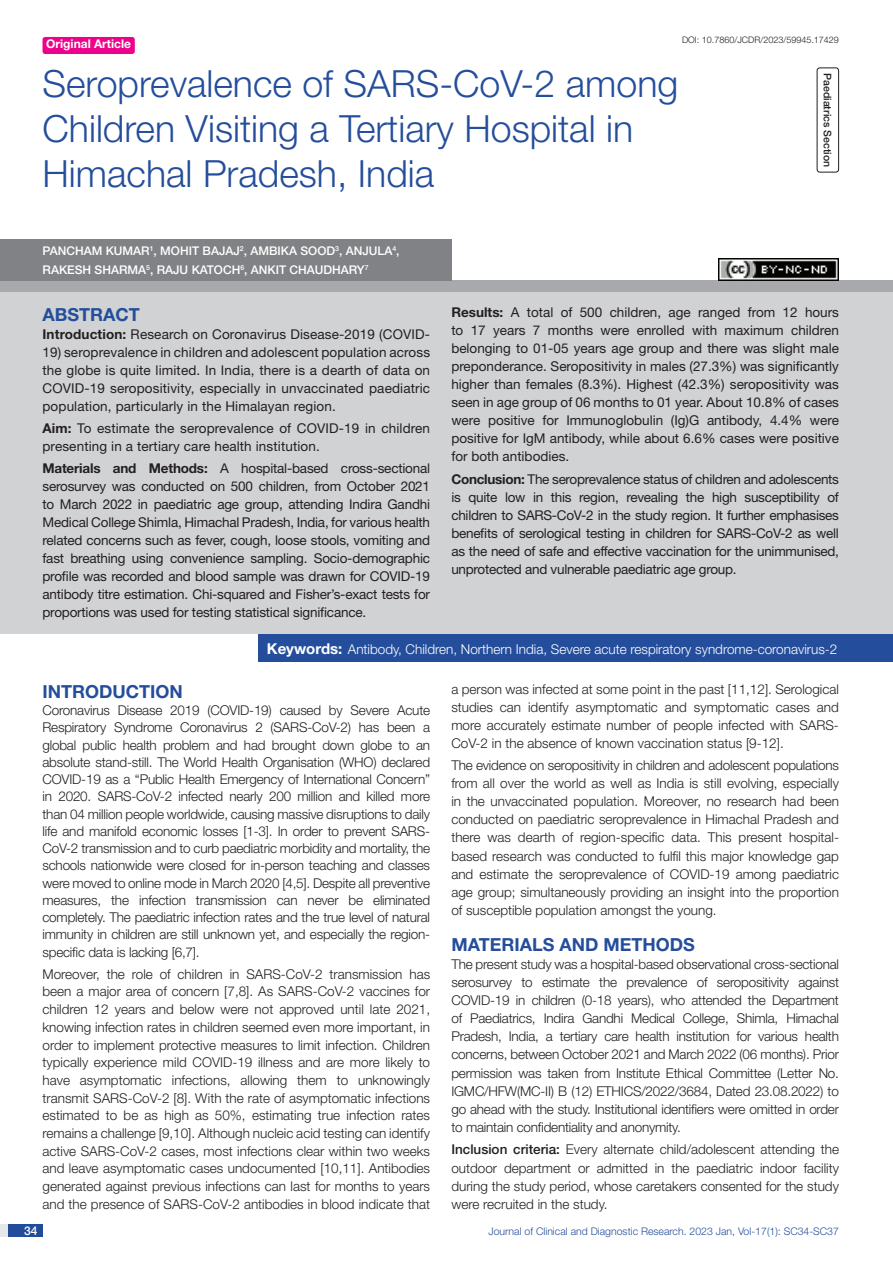
<style>
.page{position:relative;width:893px;height:1263px;background:#fff}
.page>*{position:absolute;margin:0;border:0;box-sizing:border-box;transform-origin:0 0}
.t1{font:300 37.5px/45px "Helvetica Neue";color:#244e9b}
.Heading{font:700 18px "Helvetica Neue";color:#244e9b}
.Abstract_head{font:700 18px "Helvetica Neue";color:#244e9b}
.Body_text{font:300 13.5px/18.1px "Helvetica Neue";color:#231f20;text-align:justify}
.Abstract_Text{font:13.5px/18px "Helvetica Neue";letter-spacing:.01em;color:#231f20;text-align:justify}
.Key_words{font:300 13.5px "Helvetica Neue";color:#fff}
.Author{font:500 12px/18.8px "Helvetica Neue";color:#fff}
.t2{font:700 12px "Helvetica Neue";color:#fff}
.t3{font:300 10.5px "Helvetica Neue";color:#244e9b}
.section{font:500 10.5px "Helvetica Neue";color:#231f20}
.DOI{font:300 9px "Helvetica Neue";color:#231f20}
.s1{font-weight:700}
.s2{font-weight:700;font-size:15px}
.s3{font-weight:500}
</style>
<div class="page">
<div style="left:0;top:1224px;width:43px;height:13px;background:#e6e7e9"></div>
<div style="left:8px;top:1224px;width:35px;height:13px;background:#214c99"></div>
<div style="left:43px;top:37px;width:92px;height:17px;background:#ed028c;border-radius:3px"></div>
<div style="left:817px;top:67px;width:22px;height:105px;border:1px solid #231f20;border-radius:3px"></div>
<div style="left:0;top:281px;width:893px;height:12px;background:#a8a9ad"></div>
<div style="left:0;top:239px;width:451px;height:42px;background:#808285"></div>
<div style="left:0;top:293px;width:893px;height:341px;background:#d1d2d4"></div>
<div style="left:259px;top:634px;width:634px;height:28px;background:#244e9b"></div>
<img style="left:719px;top:258px;width:120px;height:23px">
<p class="t2" style="left:46px;top:37px;width:87px">Original Article</p>
<p class="DOI" style="left:682px;top:35px;width:158px">DOI: 10.7860/JCDR/2023/59945.17429</p>
<p class="t1" style="left:43px;top:60px;width:637px">Seroprevalence of SARS-CoV-2 among<br>Children Visiting a Tertiary Hospital in<br>Himachal Pradesh, India</p>
<p class="Author" style="left:43px;top:241px;width:358px">PANCHAM KUMAR<sup>1</sup>, MOHIT BAJAJ<sup>2</sup>, AMBIKA SOOD<sup>3</sup>, ANJULA<sup>4</sup>,<br>RAKESH SHARMA<sup>5</sup>, RAJU KATOCH<sup>6</sup>, ANKIT CHAUDHARY<sup>7</sup></p>
<p class="section" style="left:834px;top:73px;width:95px;rotate:90deg">PAEDIATRICS SECTION</p>
<p class="Abstract_head" style="left:43px;top:303px;width:99px">ABSTRACT</p>
<p class="Abstract_Text" style="left:43px;top:325px;width:389px"><span class="s1">Introduction:</span> Research on Coronavirus Disease-2019 (COVID-</p>
<p class="Abstract_Text" style="left:43px;top:343px;width:389px">19) seroprevalence in children and adolescent population across the globe is quite limited. In India, there is a dearth of data on COVID-19 seropositivity, especially in unvaccinated paediatric population, particularly in the Himalayan region.</p>
<p class="Abstract_Text" style="left:43px;top:419px;width:389px"><span class="s1">Aim:</span> To estimate the seroprevalence of COVID-19 in children presenting in a tertiary care health institution.</p>
<p class="Abstract_Text" style="left:43px;top:459px;width:389px"><span class="s1">Materials and Methods:</span> A hospital-based cross-sectional serosurvey was conducted on 500 children, from October 2021 to March 2022 in paediatric age group, attending Indira Gandhi Medical College Shimla, Himachal Pradesh, India, for various health related concerns such as fever, cough, loose stools, vomiting and fast breathing using convenience sampling. Socio-demographic profile was recorded and blood sample was drawn for COVID-19 antibody titre estimation. Chi-squared and Fisher’s-exact tests for proportions was used for testing statistical significance.</p>
<p class="Abstract_Text" style="left:451px;top:303px;width:389px"><span class="s1">Results:</span> A total of 500 children, age ranged from 12 hours to 17 years 7 months were enrolled with maximum children belonging to 01-05 years age group and there was slight male preponderance. Seropositivity in males (27.3%) was significantly higher than females (8.3%). Highest (42.3%) seropositivity was seen in age group of 06 months to 01 year. About 10.8% of cases were positive for Immunoglobulin (Ig)G antibody, 4.4% were positive for IgM antibody, while about 6.6% cases were positive for both antibodies.</p>
<p class="Abstract_Text" style="left:451px;top:470px;width:389px"><span class="s1">Conclusion:</span> The seroprevalence status of children and adolescents is quite low in this region, revealing the high susceptibility of children to SARS-CoV-2 in the study region. It further emphasises benefits of serological testing in children for SARS-CoV-2 as well as the need of safe and effective vaccination for the unimmunised, unprotected and vulnerable paediatric age group.</p>
<p class="Key_words" style="left:267px;top:641px;width:572px"><span class="s2">Keywords:</span> Antibody, Children, Northern India, Severe acute respiratory syndrome-coronavirus-2</p>
<p class="Heading" style="left:43px;top:680px;width:142px">INTRODUCTION</p>
<p class="Body_text" style="left:43px;top:701px;width:389px;line-height:17.2px">Coronavirus Disease 2019 (COVID-19) caused by Severe Acute Respiratory Syndrome Coronavirus 2 (SARS-CoV-2) has been a global public health problem and had brought down globe to an absolute stand-still. The World Health Organisation (WHO) declared COVID-19 as a “Public Health Emergency of International Concern” in 2020. SARS-CoV-2 infected nearly 200 million and killed more than 04 million people worldwide, causing massive disruptions to daily life and manifold economic losses [1-3]. In order to prevent SARS-CoV-2 transmission and to curb paediatric morbidity and mortality, the schools nationwide were closed for in-person teaching and classes were moved to online mode in March 2020 [4,5]. Despite all preventive measures, the infection transmission can never be eliminated completely. The paediatric infection rates and the true level of natural immunity in children are still unknown yet, and especially the region&shy;specific data is lacking [6,7].</p>
<p class="Body_text" style="left:43px;top:965px;width:389px;line-height:17.7px">Moreover, the role of children in SARS-CoV-2 transmission has been a major area of concern [7,8]. As SARS-CoV-2 vaccines for children 12 years and below were not approved until late 2021, knowing infection rates in children seemed even more important, in order to implement protective measures to limit infection. Children typically experience mild COVID-19 illness and are more likely to have asymptomatic infections, allowing them to unknowingly transmit SARS-CoV-2 [8]. With the rate of asymptomatic infections estimated to be as high as 50%, estimating true infection rates remains a challenge [9,10]. Although nucleic acid testing can identify active SARS-CoV-2 cases, most infections clear within two weeks and leave asymptomatic cases undocumented [10,11]. Antibodies generated against previous infections can last for months to years and the presence of SARS-CoV-2 antibodies in blood indicate that</p>
<p class="Body_text" style="left:451px;top:680px;width:389px;line-height:17.7px">a person was infected at some point in the past [11,12]. Serological studies can identify asymptomatic and symptomatic cases and more accurately estimate number of people infected with SARS-CoV-2 in the absence of known vaccination status [9-12].</p>
<p class="Body_text" style="left:451px;top:756px;width:389px">The evidence on seropositivity in children and adolescent populations from all over the world as well as India is still evolving, especially in the unvaccinated population. Moreover, no research had been conducted on paediatric seroprevalence in Himachal Pradesh and there was dearth of region-specific data. This present hospital&shy;based research was conducted to fulfil this major knowledge gap and estimate the seroprevalence of COVID-19 among paediatric age group; simultaneously providing an insight into the proportion of susceptible population amongst the young.</p>
<p class="Heading" style="left:451px;top:933px;width:245px">MATERIALS AND METHODS</p>
<p class="Body_text" style="left:451px;top:954px;width:389px">The present study was a hospital-based observational cross-sectional serosurvey to estimate the prevalence of seropositivity against COVID-19 in children (0-18 years), who attended the Department of Paediatrics, Indira Gandhi Medical College, Shimla, Himachal Pradesh, India, a tertiary care health institution for various health concerns, between October 2021 and March 2022 (06 months). Prior permission was taken from Institute Ethical Committee (Letter No.<br>IGMC/HFW(MC-II) B (12) ETHICS/2022/3684, Dated 23.08.2022) to go ahead with the study. Institutional identifiers were omitted in order to maintain confidentiality and anonymity.</p>
<p class="Body_text" style="left:451px;top:1140px;width:389px"><span class="s3">INCLUSION CRITERIA:</span> Every alternate child/adolescent attending the outdoor department or admitted in the paediatric indoor facility during the study period, whose caretakers consented for the study were recruited in the study.</p>
<p class="Author" style="left:24px;top:1221px;width:15px">34</p>
<p class="t3" style="left:488px;top:1225px;width:352px">Journal of Clinical and Diagnostic Research. 2023 Jan, Vol-17(1): SC34-SC37</p>
</div>
